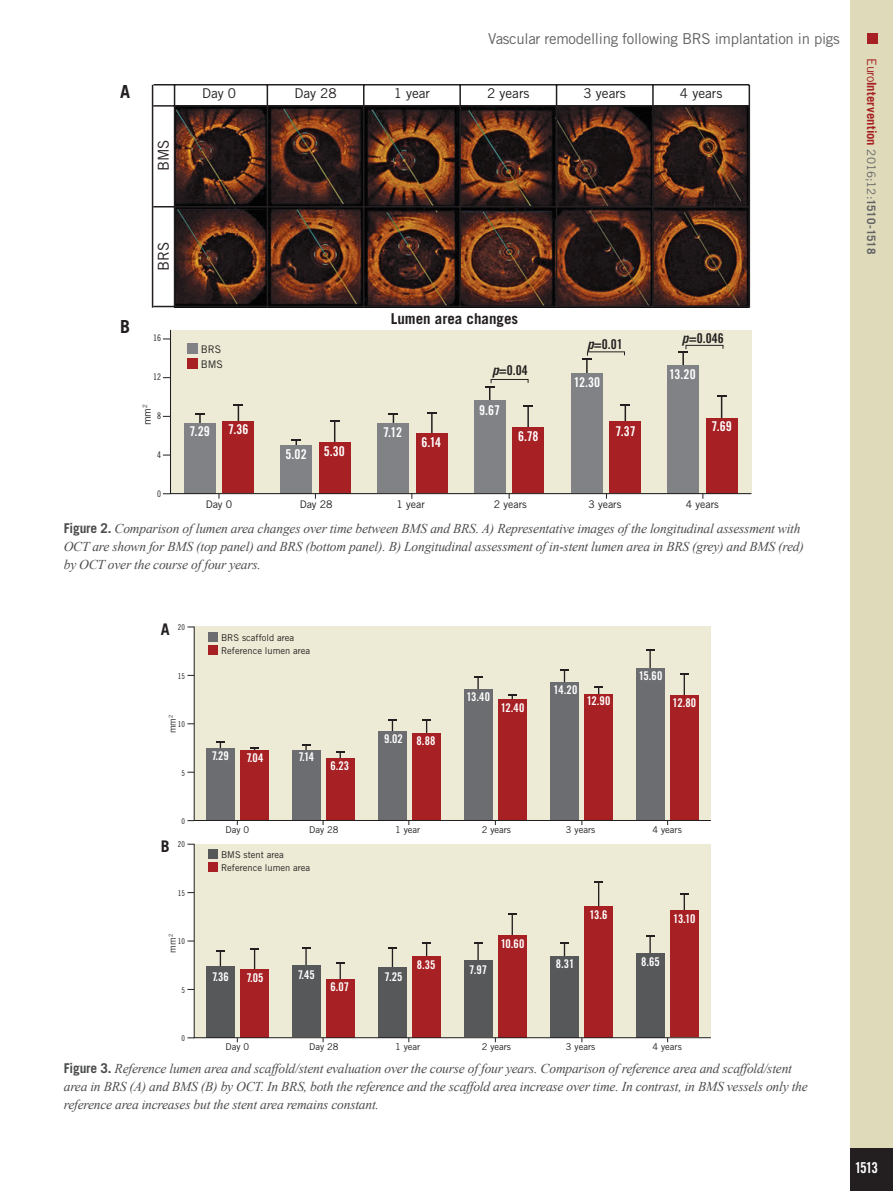
<style>
.page{position:relative;width:893px;height:1191px;background:#fff}
.page>*{position:absolute;margin:0;border:0;box-sizing:border-box;transform-origin:0 0}
.t1{font:700 18px "Trade Gothic LT Std";color:#231f20}
.t2{font:700 16.05px "Trade Gothic LT Std";color:#231f20}
.t3{font:15px "Trade Gothic LT Std";letter-spacing:-.02em;color:#636366}
.t4{font:700 15px "Trade Gothic LT Std";color:#231f20}
.t5{font:15px "Trade Gothic LT Std";color:#231f20}
.t6{font:15px "Trade Gothic LT Std Bd Cn 20";color:#fff}
.figure_legende{font:italic 13.5px/18px "Times New Roman";letter-spacing:-.015em;color:#4b4c4d}
.t7{font:13.5px "Trade Gothic LT Std Bd Cn 20";color:#fff}
.t8{font:13.5px "Trade Gothic LT Std";color:#231f20}
.t9{font:13.5px "Trade Gothic LT Std Bd Cn 20";color:#231f20}
.t10{font:700 12.75px "Trade Gothic LT Std";letter-spacing:.005em;color:#a72023}
.t11{font:12px "Trade Gothic LT Std Bd Cn 20";letter-spacing:.005em;color:#fff}
.t12{font:10.5px/15px "Trade Gothic LT Std";color:#231f20}
.t13{font:9.3px/13.4px "Trade Gothic LT Std";color:#231f20}
.t14{font:9px "Trade Gothic LT Std Cn 18";color:#231f20}
.t15{font:7.95px "Trade Gothic LT Std Cn 18";color:#231f20}
.s1{font-family:"Trade Gothic LT Std";font-weight:700;font-style:italic}
.s2{font-family:"Trade Gothic LT Std";font-weight:700;font-style:normal}
.s3{font-weight:400}
.s4{font-weight:400;font-size:11.7px;color:#636366}
.s5{font-size:11.7px;color:#636366}
</style>
<div class="page">
<div style="left:850px;top:0;width:43px;height:1191px;background:#dedaba"></div>
<div style="left:850px;top:1148px;width:43px;height:43px;background:#231f20"></div>
<div style="left:867px;top:34px;width:11px;height:10px;background:#a72023"></div>
<img style="left:175px;top:107px;width:573px;height:201px">
<hr style="left:267px;top:85px;width:1px;height:223px;background:#231f20">
<hr style="left:174px;top:85px;width:1px;height:223px;background:#231f20">
<hr style="left:152px;top:85px;width:1px;height:223px;background:#231f20">
<hr style="left:363px;top:85px;width:1px;height:223px;background:#231f20">
<hr style="left:459px;top:85px;width:2px;height:223px;background:#231f20">
<hr style="left:556px;top:85px;width:1px;height:223px;background:#231f20">
<hr style="left:652px;top:85px;width:2px;height:223px;background:#231f20">
<hr style="left:749px;top:85px;width:1px;height:223px;background:#231f20">
<hr style="left:154px;top:105px;width:595px;height:2px;background:#231f20">
<hr style="left:154px;top:84px;width:595px;height:1px;background:#231f20">
<hr style="left:154px;top:206px;width:595px;height:1px;background:#231f20">
<hr style="left:154px;top:306px;width:595px;height:1px;background:#231f20">
<svg style="left:169px;top:330px;width:582px;height:164px;background:#d8d1c0"></svg>
<svg style="left:216px;top:404px;width:454px;height:95px;background:#c1a097"></svg>
<svg style="left:193px;top:626px;width:518px;height:412px;background:#cbb5a8"></svg>
<p class="t1" style="left:120px;top:80px;width:12px">A</p>
<p class="t5" style="left:154px;top:171px;width:33px;rotate:-90deg">BMS</p>
<p class="t3" style="left:488px;top:30px;width:353px">Vascular remodelling following BRS implantation in pigs</p>
<p class="t8" style="left:202px;top:85px;width:36px">Day 0</p>
<p class="t8" style="left:294px;top:85px;width:44px">Day 28</p>
<p class="t8" style="left:394px;top:85px;width:38px">1 year</p>
<p class="t8" style="left:487px;top:85px;width:44px">2 years</p>
<p class="t8" style="left:584px;top:85px;width:44px">3 years</p>
<p class="t8" style="left:680px;top:85px;width:44px">4 years</p>
<p class="t5" style="left:154px;top:271px;width:31px;rotate:-90deg">BRS</p>
<p class="t1" style="left:120px;top:315px;width:12px">B</p>
<p class="t14" style="left:153px;top:332px;width:9px">16</p>
<p class="t14" style="left:153px;top:371px;width:9px">12</p>
<p class="t14" style="left:157px;top:410px;width:5px">8</p>
<p class="t14" style="left:157px;top:449px;width:5px">4</p>
<p class="t14" style="left:157px;top:488px;width:5px">0</p>
<p class="t12" style="left:139px;top:425px;width:23px;rotate:-90deg">mm<sup>2</sup></p>
<p class="t12" style="left:201px;top:341px;width:24px">BRS<br>BMS</p>
<p class="t7" style="left:189px;top:422px;width:22px">7.29</p>
<p class="t7" style="left:228px;top:421px;width:22px">7.36</p>
<p class="t7" style="left:286px;top:446px;width:23px">5.02</p>
<p class="t7" style="left:324px;top:442px;width:23px">5.30</p>
<p class="t4" style="left:391px;top:309px;width:129px">Lumen area changes</p>
<p class="t9" style="left:492px;top:362px;width:37px"><span class="s1">p</span>=0.04</p>
<p class="t7" style="left:383px;top:423px;width:20px">7.12</p>
<p class="t7" style="left:421px;top:434px;width:21px">6.14</p>
<p class="t7" style="left:479px;top:402px;width:22px">9.67</p>
<p class="t7" style="left:518px;top:428px;width:22px">6.78</p>
<p class="t9" style="left:587px;top:336px;width:37px"><span class="s1">p</span>=0.01</p>
<p class="t9" style="left:682px;top:330px;width:43px"><span class="s1">p</span>=0.046</p>
<p class="t7" style="left:574px;top:374px;width:28px">12.30</p>
<p class="t7" style="left:616px;top:422px;width:22px">7.37</p>
<p class="t7" style="left:669px;top:366px;width:28px">13.20</p>
<p class="t7" style="left:711px;top:418px;width:22px">7.69</p>
<p class="t12" style="left:206px;top:496px;width:28px">Day 0</p>
<p class="t12" style="left:300px;top:496px;width:34px">Day 28</p>
<p class="t12" style="left:397px;top:496px;width:30px">1 year</p>
<p class="t12" style="left:494px;top:496px;width:34px">2 years</p>
<p class="t12" style="left:589px;top:496px;width:34px">3 years</p>
<p class="t12" style="left:686px;top:496px;width:34px">4 years</p>
<p class="figure_legende" style="left:64px;top:518px;width:742px"><span class="s2">Figure 2.</span> Comparison of lumen area changes over time between BMS and BRS. A) Representative images of the longitudinal assessment with<br>OCT are shown for BMS (top panel) and BRS (bottom panel). B) Longitudinal assessment of in-stent lumen area in BRS (grey) and BMS (red) by OCT over the course of four years.</p>
<p class="t10" style="left:879px;top:58px;width:197px;rotate:90deg"><span class="s3">Euro</span>Intervention <span class="s4">2016;12:</span><span class="s5">1510-1518</span></p>
<p class="t2" style="left:161px;top:620px;width:10px">A</p>
<p class="t15" style="left:178px;top:622px;width:9px">20</p>
<p class="t15" style="left:178px;top:671px;width:9px">15</p>
<p class="t13" style="left:166px;top:733px;width:20px;rotate:-90deg">mm<sup>2</sup></p>
<p class="t15" style="left:178px;top:719px;width:9px">10</p>
<p class="t15" style="left:181px;top:768px;width:5px">5</p>
<p class="t2" style="left:161px;top:836px;width:10px">B</p>
<p class="t15" style="left:181px;top:816px;width:5px">0</p>
<p class="t15" style="left:178px;top:840px;width:9px">20</p>
<p class="t15" style="left:178px;top:888px;width:9px">15</p>
<p class="t13" style="left:166px;top:952px;width:20px;rotate:-90deg">mm<sup>2</sup></p>
<p class="t15" style="left:178px;top:936px;width:9px">10</p>
<p class="t15" style="left:181px;top:985px;width:5px">5</p>
<p class="t15" style="left:181px;top:1033px;width:5px">0</p>
<p class="t13" style="left:221px;top:630px;width:91px">BRS scaffold area<br>Reference lumen area</p>
<p class="t11" style="left:212px;top:748px;width:18px">7.29</p>
<p class="t11" style="left:246px;top:750px;width:19px">7.04</p>
<p class="t11" style="left:299px;top:749px;width:17px">7.14</p>
<p class="t11" style="left:330px;top:758px;width:20px">6.23</p>
<p class="t11" style="left:384px;top:732px;width:53px">9.02 8.88</p>
<p class="t11" style="left:466px;top:689px;width:25px">13.40</p>
<p class="t11" style="left:501px;top:700px;width:25px">12.40</p>
<p class="t11" style="left:554px;top:682px;width:25px">14.20</p>
<p class="t11" style="left:587px;top:693px;width:25px">12.90</p>
<p class="t11" style="left:639px;top:668px;width:25px">15.60</p>
<p class="t11" style="left:673px;top:695px;width:25px">12.80</p>
<p class="t13" style="left:225px;top:823px;width:25px">Day 0</p>
<p class="t13" style="left:309px;top:823px;width:31px">Day 28</p>
<p class="t13" style="left:395px;top:823px;width:27px">1 year</p>
<p class="t13" style="left:482px;top:823px;width:31px">2 years</p>
<p class="t13" style="left:566px;top:823px;width:31px">3 years</p>
<p class="t13" style="left:653px;top:823px;width:31px">4 years</p>
<p class="t13" style="left:221px;top:847px;width:91px">BMS stent area<br>Reference lumen area</p>
<p class="t11" style="left:212px;top:969px;width:18px">7.36</p>
<p class="t11" style="left:247px;top:970px;width:18px">7.05</p>
<p class="t11" style="left:298px;top:967px;width:18px">7.45</p>
<p class="t11" style="left:330px;top:980px;width:20px">6.07</p>
<p class="t11" style="left:384px;top:969px;width:20px">7.25</p>
<p class="t11" style="left:417px;top:957px;width:20px">8.35</p>
<p class="t11" style="left:469px;top:962px;width:19px">7.97</p>
<p class="t11" style="left:501px;top:936px;width:25px">10.60</p>
<p class="t11" style="left:556px;top:956px;width:20px">8.31</p>
<p class="t11" style="left:589px;top:907px;width:20px">13.6</p>
<p class="t11" style="left:641px;top:954px;width:20px">8.65</p>
<p class="t11" style="left:673px;top:911px;width:24px">13.10</p>
<p class="t13" style="left:225px;top:1040px;width:25px">Day 0</p>
<p class="t13" style="left:309px;top:1040px;width:31px">Day 28</p>
<p class="t13" style="left:395px;top:1040px;width:27px">1 year</p>
<p class="t13" style="left:482px;top:1040px;width:31px">2 years</p>
<p class="t13" style="left:566px;top:1040px;width:31px">3 years</p>
<p class="t13" style="left:653px;top:1040px;width:31px">4 years</p>
<p class="figure_legende" style="left:64px;top:1058px;width:745px"><span class="s2">Figure 3.</span> Reference lumen area and scaffold/stent evaluation over the course of four years. Comparison of reference area and scaffold/stent area in BRS (A) and BMS (B) by OCT. In BRS, both the reference and the scaffold area increase over time. In contrast, in BMS vessels only the reference area increases but the stent area remains constant.</p>
<p class="t6" style="left:855px;top:1158px;width:25px">1513</p>
</div>
